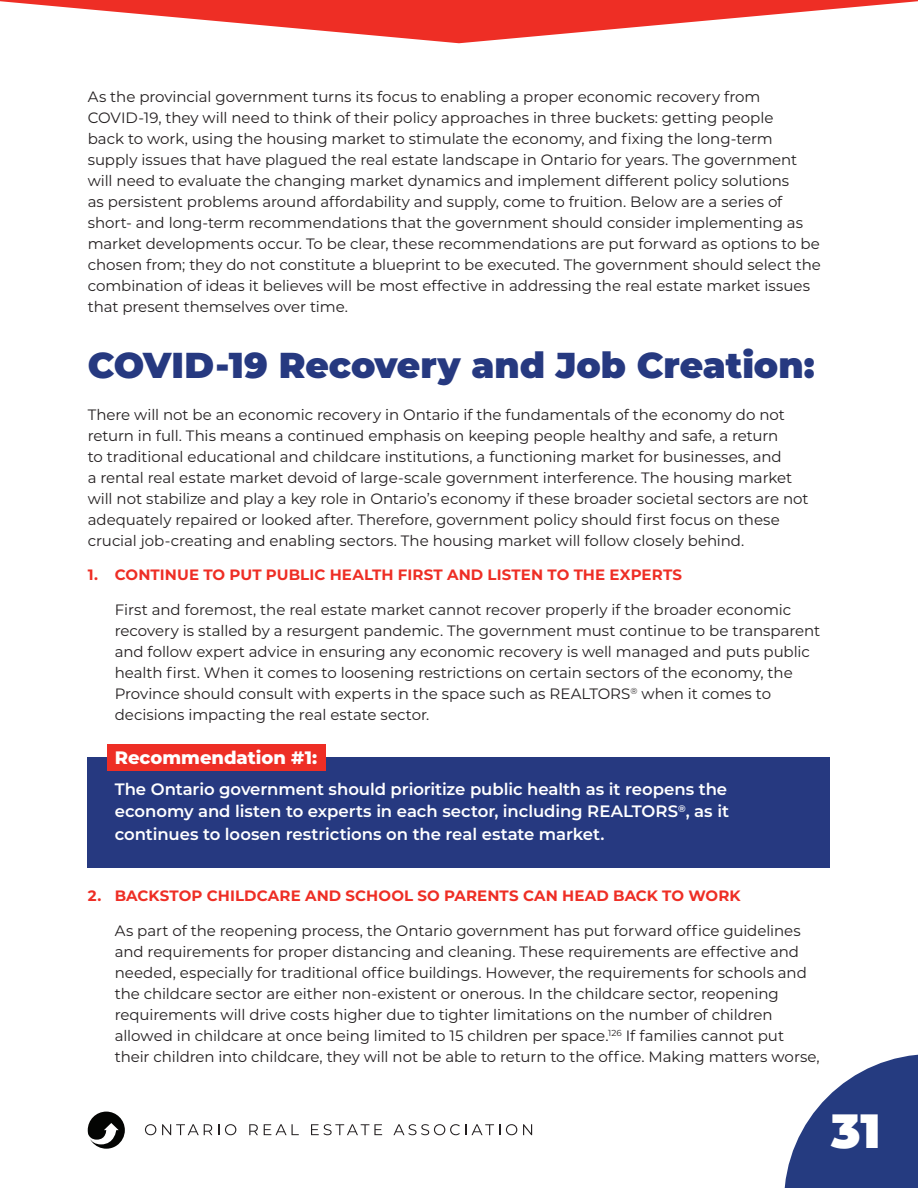
<style>
.page{position:relative;width:918px;height:1188px;background:#fff}
.page>*{position:absolute;margin:0;border:0;box-sizing:border-box;transform-origin:0 0}
.t1{font:900 48px "Montserrat";color:#fff}
.Header_1-Numbered{font:900 36px "Montserrat";letter-spacing:-.005em;color:#263980}
.Reccomendation_Title{font:800 18px "Montserrat";color:#fff}
.Recommendation_text{font:600 16.5px/22.5px "Montserrat";letter-spacing:-.005em;color:#fff;text-align:justify}
.Body{font:15px/21px "Montserrat";letter-spacing:-.005em;color:#231f20}
.Body_Indent{font:15px/21px "Montserrat";letter-spacing:-.005em;color:#231f20}
.t2{font:700 15px "Montserrat";letter-spacing:.01em;color:#ee2e25}
</style>
<div class="page">
<div style="left:88px;top:758px;width:742px;height:110px;background:#263980"></div>
<div style="left:107px;top:744px;width:219px;height:27px;background:#ee2e25"></div>
<svg style="left:145px;top:1124px;width:11px;height:11px"></svg>
<svg style="left:162px;top:1124px;width:50px;height:11px"></svg>
<svg style="left:225px;top:1124px;width:11px;height:11px"></svg>
<svg style="left:249px;top:1124px;width:9px;height:11px"></svg>
<svg style="left:264px;top:1124px;width:35px;height:11px"></svg>
<svg style="left:311px;top:1124px;width:71px;height:11px"></svg>
<svg style="left:393px;top:1124px;width:107px;height:11px"></svg>
<svg style="left:506px;top:1124px;width:11px;height:11px"></svg>
<svg style="left:523px;top:1124px;width:9px;height:11px"></svg>
<svg style="left:784px;top:1054px;width:134px;height:134px"></svg>
<svg style="left:88px;top:1112px;width:37px;height:37px"></svg>
<svg style="left:0;top:0;width:918px;height:43px"></svg>
<p class="Body" style="left:88px;top:86px;width:735px">As the provincial government turns its focus to enabling a proper economic recovery from COVID-19, they will need to think of their policy approaches in three buckets: getting people<br>back to work, using the housing market to stimulate the economy, and fixing the long-term supply issues that have plagued the real estate landscape in Ontario for years. The government will need to evaluate the changing market dynamics and implement different policy solutions<br>as persistent problems around affordability and supply, come to fruition. Below are a series of short- and long-term recommendations that the government should consider implementing as market developments occur. To be clear, these recommendations are put forward as options to be chosen from; they do not constitute a blueprint to be executed. The government should select the combination of ideas it believes will be most effective in addressing the real estate market issues that present themselves over time.</p>
<p class="Header_1-Numbered" style="left:88px;top:338px;width:729px">COVID-19 Recovery and Job Creation:</p>
<p class="Body" style="left:88px;top:403px;width:722px">There will not be an economic recovery in Ontario if the fundamentals of the economy do not return in full. This means a continued emphasis on keeping people healthy and safe, a return<br>to traditional educational and childcare institutions, a functioning market for businesses, and<br>a rental real estate market devoid of large-scale government interference. The housing market will not stabilize and play a key role in Ontario’s economy if these broader societal sectors are not adequately repaired or looked after. Therefore, government policy should first focus on these crucial job-creating and enabling sectors. The housing market will follow closely behind.</p>
<p class="t2" style="left:88px;top:564px;width:596px">1. CONTINUE TO PUT PUBLIC HEALTH FIRST AND LISTEN TO THE EXPERTS</p>
<p class="Body_Indent" style="left:115px;top:598px;width:707px">First and foremost, the real estate market cannot recover properly if the broader economic recovery is stalled by a resurgent pandemic. The government must continue to be transparent and follow expert advice in ensuring any economic recovery is well managed and puts public health first. When it comes to loosening restrictions on certain sectors of the economy, the Province should consult with experts in the space such as REALTORS<sup>®</sup> when it comes to decisions impacting the real estate sector.</p>
<p class="Reccomendation_Title" style="left:115px;top:744px;width:204px">Recommendation #1:</p>
<p class="Recommendation_text" style="left:115px;top:777px;width:616px">The Ontario government should prioritize public health as it reopens the economy and listen to experts in each sector, including REALTORS<sup>®</sup>, as it continues to loosen restrictions on the real estate market.</p>
<p class="t2" style="left:88px;top:885px;width:654px">2. BACKSTOP CHILDCARE AND SCHOOL SO PARENTS CAN HEAD BACK TO WORK</p>
<p class="Body_Indent" style="left:115px;top:920px;width:707px">As part of the reopening process, the Ontario government has put forward office guidelines and requirements for proper distancing and cleaning. These requirements are effective and needed, especially for traditional office buildings. However, the requirements for schools and the childcare sector are either non-existent or onerous. In the childcare sector, reopening requirements will drive costs higher due to tighter limitations on the number of children allowed in childcare at once being limited to 15 children per space.<sup>126</sup> If families cannot put their children into childcare, they will not be able to return to the office. Making matters worse,</p>
<h1 class="t1" style="left:831px;top:1094px;width:51px">31</h1>
</div>
